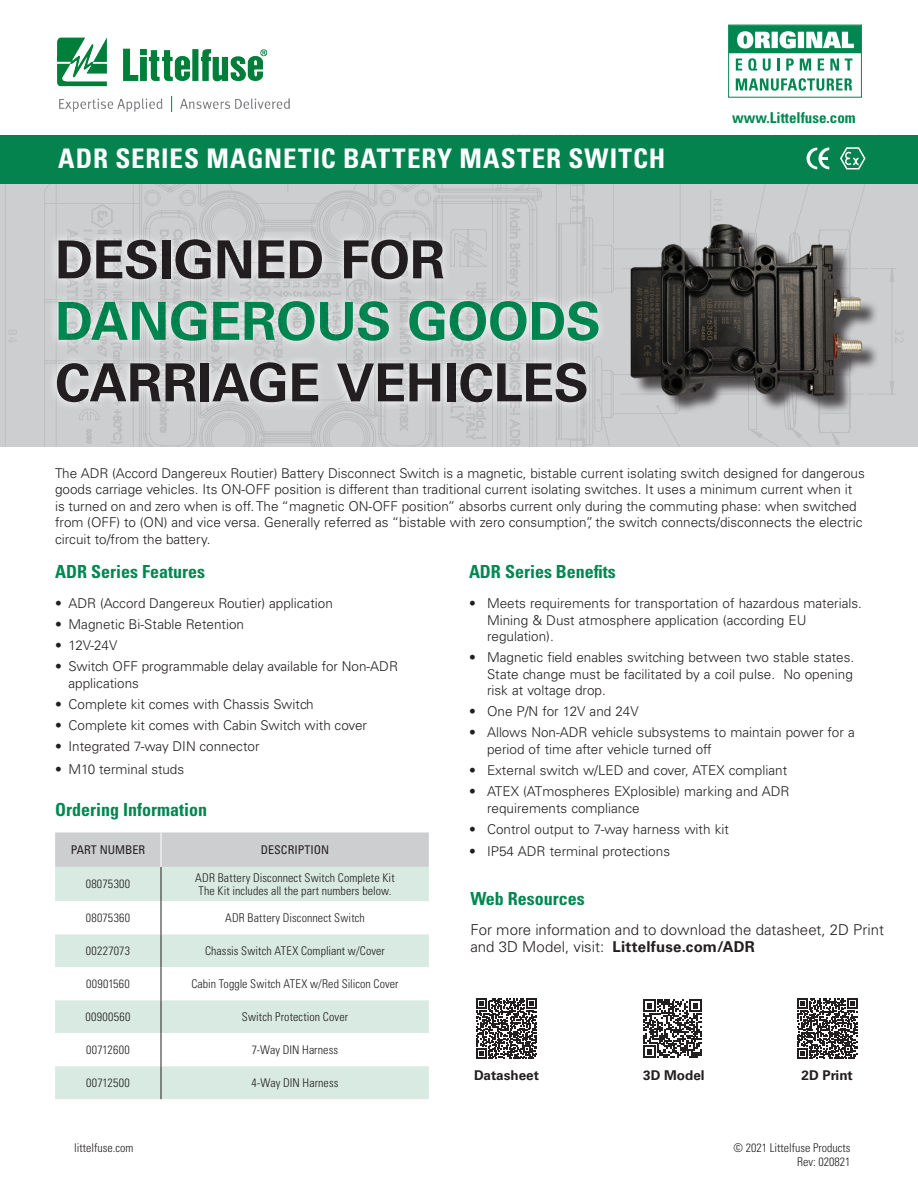
<style>
.page{position:relative;width:918px;height:1188px;background:#fff}
.page>*{position:absolute;margin:0;border:0;box-sizing:border-box;transform-origin:0 0}
.Strong_Bold_Body{font:700 52.5px "Univers LT Std";letter-spacing:-.005em;color:#231f20}
.Strong_Bold_Body-2{font:700 52.5px "Univers LT Std";letter-spacing:-.01em;color:#008751}
.Head_Large{font:700 condensed 27px "Univers LT Std";letter-spacing:.035em;color:#fff}
.Green_Subheads{font:700 condensed 18px "Univers LT Std";color:#008751}
.t1{font:300 15px/16.5px "Univers LT Std";color:#231f20}
.t2{font:700 condensed 15px "Univers LT Std";color:#008751}
.t3{font:13.8px "Courier";color:#000}
.Body_text{font:300 13.5px/16.5px "Univers LT Std";color:#231f20}
.t4{font:700 13.5px "Univers LT Std";color:#231f20}
.Chart_Body{font:300 condensed 12px/13.5px "Univers LT Std";letter-spacing:.005em;color:#231f20;text-align:right}
.Chart_Body-2{font:300 condensed 12px "Univers LT Std";letter-spacing:.025em;color:#231f20}
.Chart_Body-3{font:condensed 12px "Univers LT Std";color:#231f20}
.s1{font-weight:700}
</style>
<div class="page">
<svg style="left:476px;top:998px;width:61px;height:61px"></svg>
<svg style="left:643px;top:999px;width:59px;height:59px"></svg>
<div style="left:55px;top:832px;width:374px;height:35px;background:#cdced0"></div>
<div style="left:55px;top:867px;width:374px;height:232px;background:#d8eae1"></div>
<svg style="left:55px;top:901px;width:374px;height:33px"></svg>
<svg style="left:55px;top:967px;width:374px;height:99px"></svg>
<hr style="left:161px;top:867px;width:1px;height:34px;background:#231f20">
<hr style="left:161px;top:901px;width:1px;height:33px;background:#231f20">
<hr style="left:161px;top:934px;width:1px;height:33px;background:#231f20">
<hr style="left:161px;top:967px;width:1px;height:33px;background:#231f20">
<hr style="left:161px;top:1000px;width:1px;height:33px;background:#231f20">
<hr style="left:161px;top:1033px;width:1px;height:33px;background:#231f20">
<hr style="left:161px;top:1066px;width:1px;height:33px;background:#231f20">
<hr style="left:161px;top:833px;width:1px;height:34px;background:#fff">
<svg style="left:3px;top:184px;width:891px;height:263px;background:#c9cacc"></svg>
<svg style="left:44px;top:134px;width:807px;height:313px;background:#babbbc"></svg>
<div style="left:0;top:135px;width:918px;height:49px;background:#04834f"></div>
<img style="left:58px;top:37px;width:232px;height:75px">
<div style="left:728px;top:25px;width:134px;height:73px;border:1px solid #008751"></div>
<svg style="left:736px;top:78px;width:116px;height:13px"></svg>
<svg style="left:729px;top:25px;width:132px;height:46px"></svg>
<svg style="left:797px;top:998px;width:61px;height:61px"></svg>
<svg style="left:840px;top:147px;width:26px;height:22px"></svg>
<svg style="left:807px;top:147px;width:22px;height:22px"></svg>
<p class="Head_Large" style="left:58px;top:142px;width:609px">ADR SERIES MAGNETIC BATTERY MASTER SWITCH</p>
<p class="Strong_Bold_Body" style="left:55px;top:229px;width:391px">DESIGNED FOR</p>
<p class="Strong_Bold_Body-2" style="left:55px;top:291px;width:547px">DANGEROUS GOODS</p>
<p class="Strong_Bold_Body" style="left:55px;top:352px;width:535px">CARRIAGE VEHICLES</p>
<p class="t2" style="left:732px;top:108px;width:125px">www.Littelfuse.com</p>
<p class="Body_text" style="left:55px;top:465px;width:811px">The ADR (Accord Dangereux Routier) Battery Disconnect Switch is a magnetic, bistable current isolating switch designed for dangerous goods carriage vehicles. Its ON-OFF position is different than traditional current isolating switches. It uses a minimum current when it is turned on and zero when is off. The “magnetic ON-OFF position” absorbs current only during the commuting phase: when switched from (OFF) to (ON) and vice versa. Generally referred as “bistable with zero consumption”, the switch connects/disconnects the electric circuit to/from the battery.</p>
<p class="t3" style="left:734px;top:524px;width:10px;rotate:90deg">8</p>
<p class="Green_Subheads" style="left:55px;top:561px;width:151px">ADR Series Features</p>
<p class="Body_text" style="left:55px;top:595px;width:279px">• ADR (Accord Dangereux Routier) application</p>
<p class="Body_text" style="left:55px;top:616px;width:191px">• Magnetic Bi-Stable Retention</p>
<p class="Body_text" style="left:55px;top:637px;width:64px">• 12V-24V</p>
<p class="Body_text" style="left:69px;top:658px;width:331px;text-indent:-14px">• Switch OFF programmable delay available for Non-ADR applications</p>
<p class="Body_text" style="left:55px;top:696px;width:260px">• Complete kit comes with Chassis Switch</p>
<p class="Body_text" style="left:55px;top:717px;width:313px">• Complete kit comes with Cabin Switch with cover</p>
<p class="Body_text" style="left:55px;top:738px;width:206px">• Integrated 7-way DIN connector</p>
<p class="Body_text" style="left:55px;top:761px;width:131px">• M10 terminal studs</p>
<p class="Green_Subheads" style="left:55px;top:798px;width:153px">Ordering Information</p>
<p class="Chart_Body-3" style="left:71px;top:842px;width:76px">PART NUMBER</p>
<p class="Chart_Body-3" style="left:261px;top:842px;width:70px">DESCRIPTION</p>
<p class="Chart_Body-2" style="left:86px;top:877px;width:46px">08075300</p>
<p class="Chart_Body" style="left:195px;top:871px;width:201px">ADR Battery Disconnect Switch Complete Kit</p>
<p class="Chart_Body" style="left:198px;top:884px;width:195px">The Kit includes all the part numbers below.</p>
<p class="Chart_Body-2" style="left:86px;top:911px;width:46px">08075360</p>
<p class="Chart_Body" style="left:225px;top:911px;width:141px">ADR Battery Disconnect Switch</p>
<p class="Chart_Body" style="left:86px;top:944px;width:46px">00227073</p>
<p class="Chart_Body" style="left:205px;top:944px;width:181px">Chassis Switch ATEX Compliant w/Cover</p>
<p class="Chart_Body-2" style="left:86px;top:977px;width:45px">00901560</p>
<p class="Chart_Body" style="left:191px;top:977px;width:209px">Cabin Toggle Switch ATEX w/Red Silicon Cover</p>
<p class="Chart_Body-2" style="left:86px;top:1010px;width:46px">00900560</p>
<p class="Chart_Body" style="left:242px;top:1010px;width:108px">Switch Protection Cover</p>
<p class="Chart_Body" style="left:86px;top:1043px;width:45px">00712600</p>
<p class="Chart_Body" style="left:252px;top:1043px;width:88px">7-Way DIN Harness</p>
<p class="Chart_Body" style="left:86px;top:1076px;width:45px">00712500</p>
<p class="Chart_Body" style="left:251px;top:1076px;width:89px">4-Way DIN Harness</p>
<p class="Chart_Body" style="left:74px;top:1141px;width:61px">littelfuse.com</p>
<p class="Green_Subheads" style="left:469px;top:561px;width:148px">ADR Series Benefits</p>
<p class="Body_text" style="left:487px;top:595px;width:377px;text-indent:-18px">• Meets requirements for transportation of hazardous materials.<br>Mining &amp; Dust atmosphere application (according EU regulation).</p>
<p class="Body_text" style="left:487px;top:649px;width:369px;text-align:justify;text-indent:-18px">• Magnetic field enables switching between two stable states.<br>State change must be facilitated by a coil pulse. No opening risk at voltage drop.</p>
<p class="Body_text" style="left:469px;top:703px;width:171px">• One P/N for 12V and 24V</p>
<p class="Body_text" style="left:487px;top:724px;width:369px;text-indent:-18px">• Allows Non-ADR vehicle subsystems to maintain power for a period of time after vehicle turned off</p>
<p class="Body_text" style="left:469px;top:762px;width:320px">• External switch w/LED and cover, ATEX compliant</p>
<p class="Body_text" style="left:487px;top:783px;width:304px;text-indent:-18px">• ATEX (ATmospheres EXplosible) marking and ADR requirements compliance</p>
<p class="Body_text" style="left:469px;top:821px;width:261px">• Control output to 7-way harness with kit</p>
<p class="Body_text" style="left:469px;top:843px;width:203px">• IP54 ADR terminal protections</p>
<p class="Green_Subheads" style="left:470px;top:888px;width:116px">Web Resources</p>
<p class="t1" style="left:470px;top:922px;width:415px">For more information and to download the datasheet, 2D Print and 3D Model, visit: <span class="s1">Littelfuse.com/ADR</span></p>
<p class="t4" style="left:474px;top:1067px;width:66px">Datasheet</p>
<p class="t4" style="left:643px;top:1067px;width:63px">3D Model</p>
<p class="t4" style="left:802px;top:1067px;width:53px">2D Print</p>
<p class="Chart_Body" style="left:734px;top:1141px;width:118px">© 2021 Littelfuse Products<br>Rev: 020821</p>
</div>
